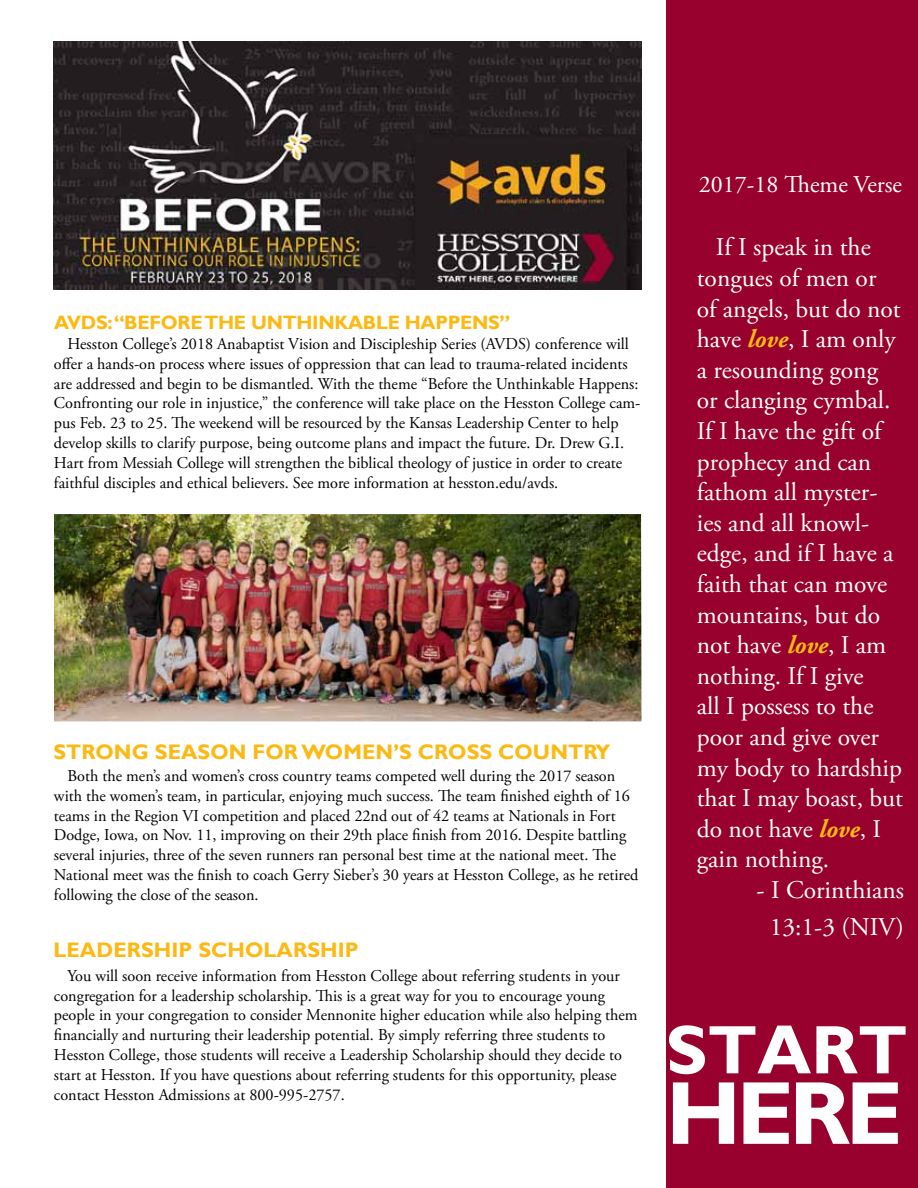
<style>
.page{position:relative;width:918px;height:1188px;background:#fff}
.page>*{position:absolute;margin:0;border:0;box-sizing:border-box;transform-origin:0 0}
.t1{font:700 90px "Gill Sans";color:#fff}
.t2{font:700 69px "Gill Sans";color:#fff}
.t3{font:25.5px/30.6px "Adobe Garamond Pro";color:#fff}
.t4{font:24px "Adobe Garamond Pro";color:#fff}
.t5{font:700 21px "Gill Sans";letter-spacing:.005em;color:#fdb913}
.t6{font:700 19.35px "Gill Sans";letter-spacing:-.015em;color:#fdb913}
.t7{font:16.5px/19.8px "Adobe Garamond Pro";color:#000}
.s1{font-weight:700;font-style:italic;color:#fdb913}
</style>
<div class="page">
<div style="left:666px;top:0;width:252px;height:1188px;background:#98002e"></div>
<img style="left:54px;top:41px;width:588px;height:248px">
<img style="left:54px;top:514px;width:588px;height:207px">
<p class="t6" style="left:54px;top:311px;width:458px">AVDS:“BEFORE THE UNTHINKABLE HAPPENS”</p>
<p class="t7" style="left:54px;top:334px;width:588px;text-indent:14px">Hesston College’s 2018 Anabaptist Vision and Discipleship Series (AVDS) conference will offer a hands-on process where issues of oppression that can lead to trauma-related incidents are addressed and begin to be dismantled. With the theme “Before the Unthinkable Happens:<br>Confronting our role in injustice,” the conference will take place on the Hesston College cam&shy;pus Feb. 23 to 25. The weekend will be resourced by the Kansas Leadership Center to help develop skills to clarify purpose, being outcome plans and impact the future. Dr. Drew G.I.<br>Hart from Messiah College will strengthen the biblical theology of justice in order to create faithful disciples and ethical believers. See more information at hesston.edu/avds.</p>
<p class="t5" style="left:53px;top:739px;width:559px">STRONG SEASON FOR WOMEN’S CROSS COUNTRY</p>
<p class="t7" style="left:54px;top:766px;width:586px;text-indent:14px">Both the men’s and women’s cross country teams competed well during the 2017 season with the women’s team, in particular, enjoying much success. The team finished eighth of 16 teams in the Region VI competition and placed 22nd out of 42 teams at Nationals in Fort Dodge, Iowa, on Nov. 11, improving on their 29th place finish from 2016. Despite battling several injuries, three of the seven runners ran personal best time at the national meet. The National meet was the finish to coach Gerry Sieber’s 30 years at Hesston College, as he retired following the close of the season.</p>
<p class="t5" style="left:53px;top:938px;width:307px">LEADERSHIP SCHOLARSHIP</p>
<p class="t7" style="left:54px;top:966px;width:585px;text-indent:14px">You will soon receive information from Hesston College about referring students in your congregation for a leadership scholarship. This is a great way for you to encourage young people in your congregation to consider Mennonite higher education while also helping them financially and nurturing their leadership potential. By simply referring three students to Hesston College, those students will receive a Leadership Scholarship should they decide to start at Hesston. If you have questions about referring students for this opportunity, please contact Hesston Admissions at 800-995-2757.</p>
<h3 class="t4" style="left:699px;top:170px;width:205px">2017-18 Theme Verse</h3>
<p class="t3" style="left:697px;top:233px;width:208px;text-indent:19px">If I speak in the tongues of men or<br>of angels, but do not have <span class="s1">love</span>, I am only a resounding gong or clanging cymbal.<br>If I have the gift of prophecy and can fathom all myster&shy;ies and all knowl&shy;edge, and if I have a faith that can move mountains, but do not have <span class="s1">love</span>, I am nothing. If I give<br>all I possess to the poor and give over my body to hardship that I may boast, but do not have <span class="s1">love</span>, I gain nothing.</p>
<h3 class="t3" style="left:757px;top:872px;width:149px;line-height:37.3px;text-align:center">- I Corinthians<br>13:1-3 (NIV)</h3>
<h2 class="t2" style="left:666px;top:1009px;width:243px">START</h2>
<h1 class="t1" style="left:666px;top:1060px;width:238px">HERE</h1>
</div>
